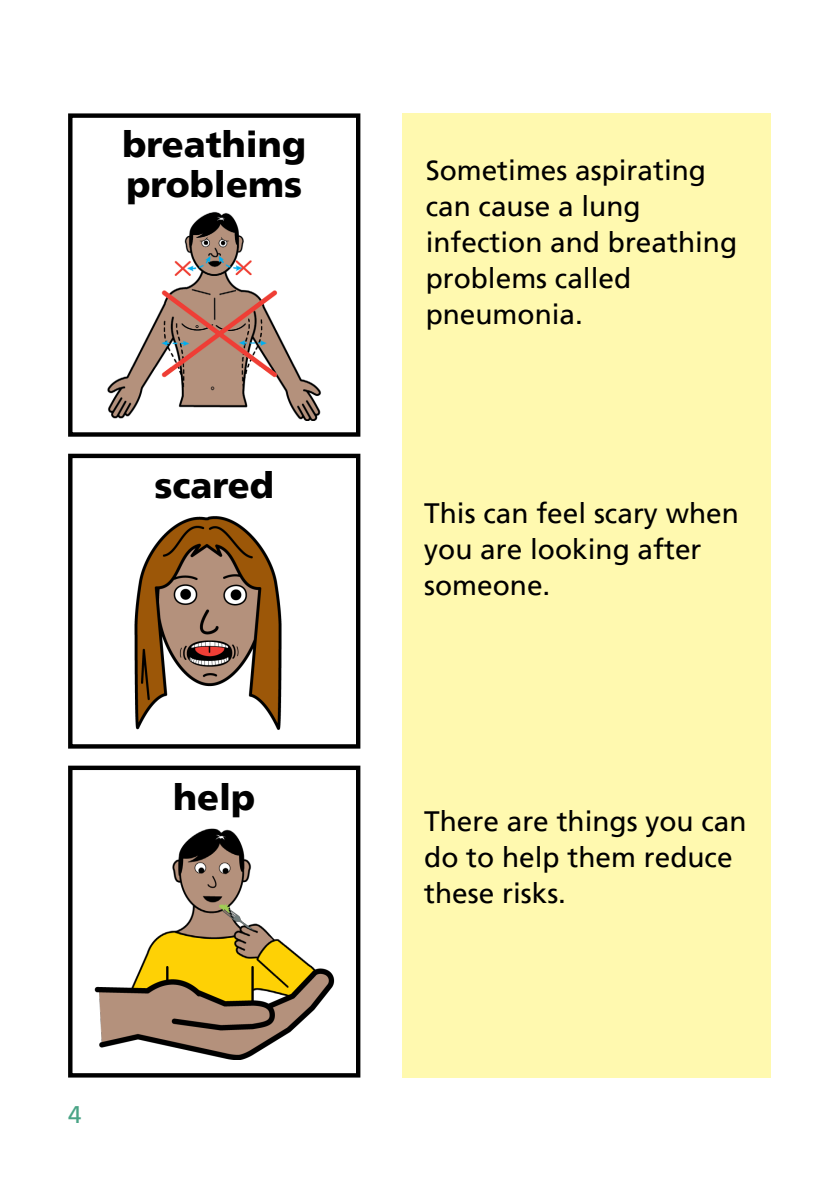
<style>
.page{position:relative;width:840px;height:1191px;background:#fff}
.page>*{position:absolute;margin:0;border:0;box-sizing:border-box;transform-origin:0 0}
.t1{font:900 36px/40px "Frutiger LT";color:#000}
.t2{font:28px/36px "Frutiger LT";color:#000}
.t3{font:24px "Frutiger LT";color:#4aa486}
</style>
<div class="page">
<div style="left:401px;top:113px;width:369px;height:964px;background:#fff9af"></div>
<div style="left:68px;top:454px;width:292px;height:294px;border:4px solid #000"></div>
<div style="left:68px;top:765px;width:292px;height:312px;border:4px solid #000"></div>
<div style="left:68px;top:113px;width:292px;height:324px;border:4px solid #000"></div>
<img style="left:107px;top:211px;width:214px;height:210px">
<img style="left:134px;top:516px;width:148px;height:214px">
<img style="left:140px;top:828px;width:173px;height:139px">
<img style="left:94px;top:967px;width:241px;height:92px">
<p class="t1" style="left:122px;top:125px;width:185px">breathing problems</p>
<p class="t1" style="left:154px;top:465px;width:121px">scared</p>
<p class="t1" style="left:173px;top:777px;width:84px">help</p>
<p class="t3" style="left:68px;top:1101px;width:15px">4</p>
<p class="t2" style="left:425px;top:152px;width:313px">Sometimes aspirating can cause a lung infection and breathing problems called pneumonia.</p>
<p class="t2" style="left:424px;top:495px;width:316px">This can feel scary when you are looking after someone.</p>
<p class="t2" style="left:424px;top:803px;width:324px">There are things you can do to help them reduce these risks.</p>
</div>
